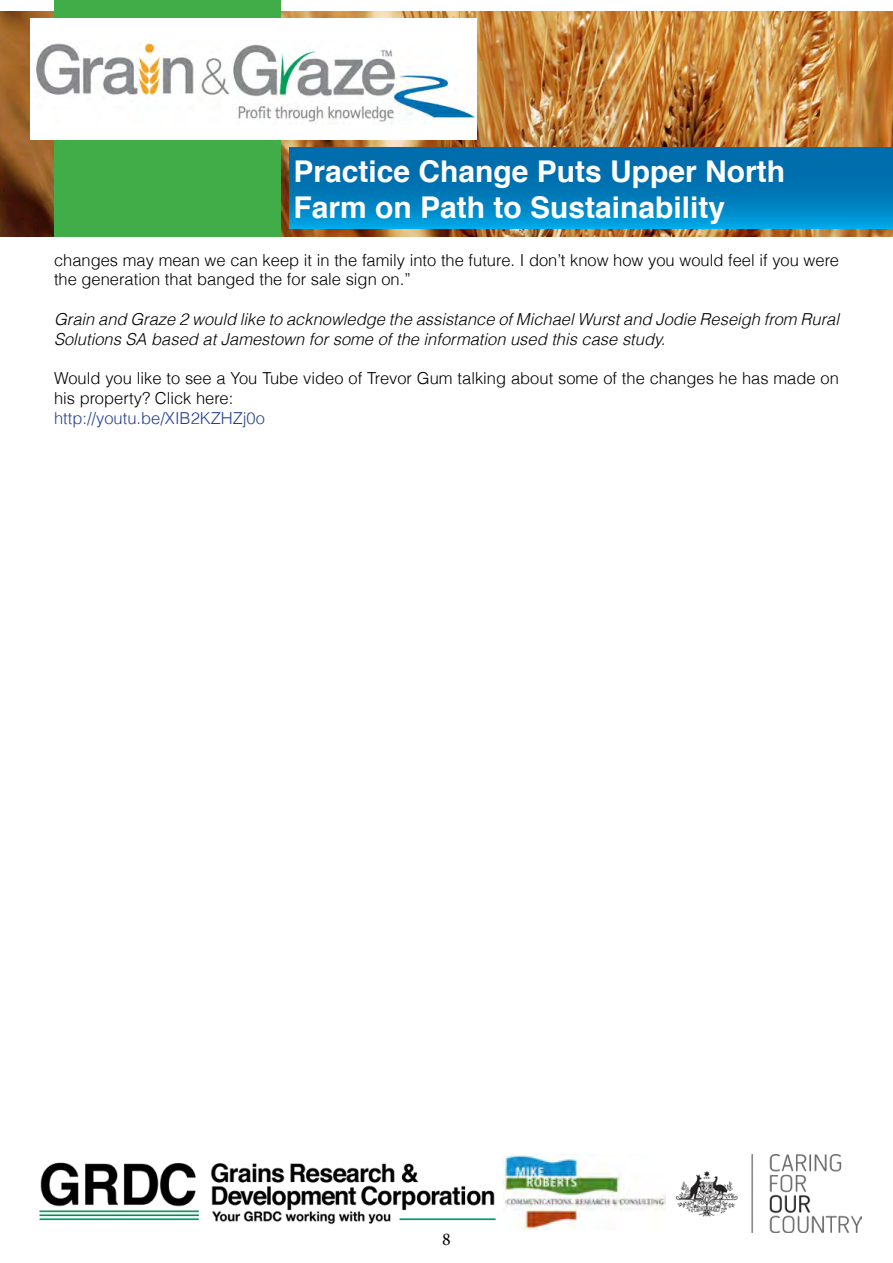
<style>
.page{position:relative;width:893px;height:1263px;background:#fff}
.page>*{position:absolute;margin:0;border:0;box-sizing:border-box;transform-origin:0 0}
.t1{font:700 30px/36px "Helvetica";color:#fff}
.t2{font:18px "Minion Pro";color:#000}
.t3{font:300 16.5px/19.8px "Helvetica";color:#000}
.t4{font:italic 300 16.5px/19.8px "Helvetica";color:#000}
.t5{font:300 16.5px "Helvetica";color:#25408f}
</style>
<div class="page">
<img style="left:0;top:11px;width:893px;height:225px">
<svg style="left:289px;top:148px;width:604px;height:80px;background:#007bbb"></svg>
<div style="left:54px;top:0;width:227px;height:236px;background:#41ad49"></div>
<div style="left:30px;top:18px;width:446px;height:121px;background:#fff"></div>
<img style="left:36px;top:41px;width:439px;height:83px">
<img style="left:39px;top:1159px;width:465px;height:66px">
<img style="left:676px;top:1154px;width:186px;height:78px">
<img style="left:504px;top:1154px;width:161px;height:75px">
<h1 class="t1" style="left:293px;top:154px;width:493px">Practice Change Puts Upper North<br>Farm on Path to Sustainability</h1>
<p class="t3" style="left:54px;top:250px;width:787px">changes may mean we can keep it in the family into the future. I don’t know how you would feel if you were the generation that banged the for sale sign on.”</p>
<p class="t4" style="left:54px;top:309px;width:786px">Grain and Graze 2 would like to acknowledge the assistance of Michael Wurst and Jodie Reseigh from Rural<br>Solutions SA based at Jamestown for some of the information used this case study.</p>
<p class="t3" style="left:54px;top:368px;width:786px">Would you like to see a You Tube video of Trevor Gum talking about some of the changes he has made on his property? Click here:</p>
<p class="t5" style="left:54px;top:408px;width:212px">http://youtu.be/XIB2KZHZj0o</p>
<p class="t2" style="left:442px;top:1227px;width:10px">8</p>
</div>
